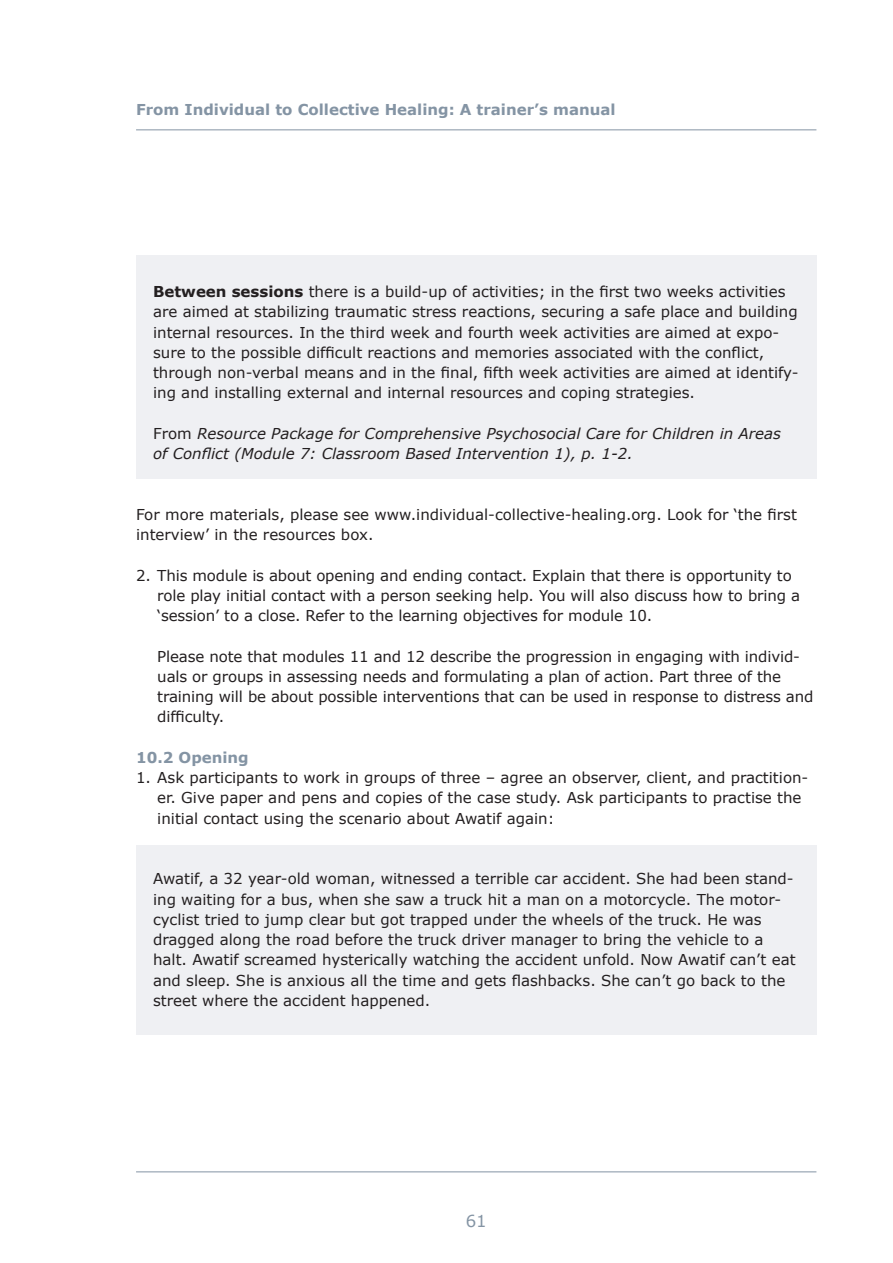
<style>
.page{position:relative;width:893px;height:1263px;background:#fff}
.page>*{position:absolute;margin:0;border:0;box-sizing:border-box;transform-origin:0 0}
.t1{font:16.5px "Verdana";color:#8494a4}
.t2{font:15px/20.2px "Verdana";color:#231f20}
.t3{font:italic 15px/20.2px "Verdana";color:#231f20}
.t4{font:700 15px "Verdana";color:#8494a4}
.s1{font-weight:700}
.s2{font-style:normal}
</style>
<div class="page">
<hr style="left:136px;top:1171px;width:680px;height:1px;background:#8494a4">
<hr style="left:136px;top:129px;width:680px;height:1px;background:#8494a4">
<div style="left:136px;top:256px;width:680px;height:223px;background:#eff0f3"></div>
<div style="left:136px;top:846px;width:680px;height:189px;background:#eff0f3"></div>
<p class="t4" style="left:136px;top:100px;width:481px">From Individual to Collective Healing: A trainer’s manual</p>
<p class="t2" style="left:153px;top:282px;width:647px"><span class="s1">Between sessions</span> there is a build-up of activities; in the first two weeks activities are aimed at stabilizing traumatic stress reactions, securing a safe place and building internal resources. In the third week and fourth week activities are aimed at expo&shy;sure to the possible difficult reactions and memories associated with the conflict, through non-verbal means and in the final, fifth week activities are aimed at identify&shy;ing and installing external and internal resources and coping strategies.</p>
<p class="t3" style="left:153px;top:423px;width:629px"><span class="s2">From</span> Resource Package for Comprehensive Psychosocial Care for Children in Areas of Conflict (Module 7: Classroom Based Intervention 1), p. 1-2.</p>
<p class="t2" style="left:136px;top:504px;width:662px">For more materials, please see www.individual-collective-healing.org. Look for ‘the first interview’ in the resources box.</p>
<p class="t2" style="left:157px;top:565px;width:644px;text-indent:-21px">2. This module is about opening and ending contact. Explain that there is opportunity to role play initial contact with a person seeking help. You will also discuss how to bring a ‘session’ to a close. Refer to the learning objectives for module 10.</p>
<p class="t2" style="left:157px;top:646px;width:657px">Please note that modules 11 and 12 describe the progression in engaging with individ&shy;uals or groups in assessing needs and formulating a plan of action. Part three of the training will be about possible interventions that can be used in response to distress and difficulty.</p>
<p class="t4" style="left:136px;top:748px;width:114px">10.2 Opening</p>
<p class="t2" style="left:157px;top:768px;width:653px;text-indent:-21px">1. Ask participants to work in groups of three – agree an observer, client, and practition&shy;er. Give paper and pens and copies of the case study. Ask participants to practise the initial contact using the scenario about Awatif again:</p>
<p class="t2" style="left:153px;top:869px;width:644px">Awatif, a 32 year-old woman, witnessed a terrible car accident. She had been stand&shy;ing waiting for a bus, when she saw a truck hit a man on a motorcycle. The motor&shy;cyclist tried to jump clear but got trapped under the wheels of the truck. He was dragged along the road before the truck driver manager to bring the vehicle to a halt. Awatif screamed hysterically watching the accident unfold. Now Awatif can’t eat and sleep. She is anxious all the time and gets flashbacks. She can’t go back to the street where the accident happened.</p>
<p class="t1" style="left:466px;top:1211px;width:22px">61</p>
</div>
